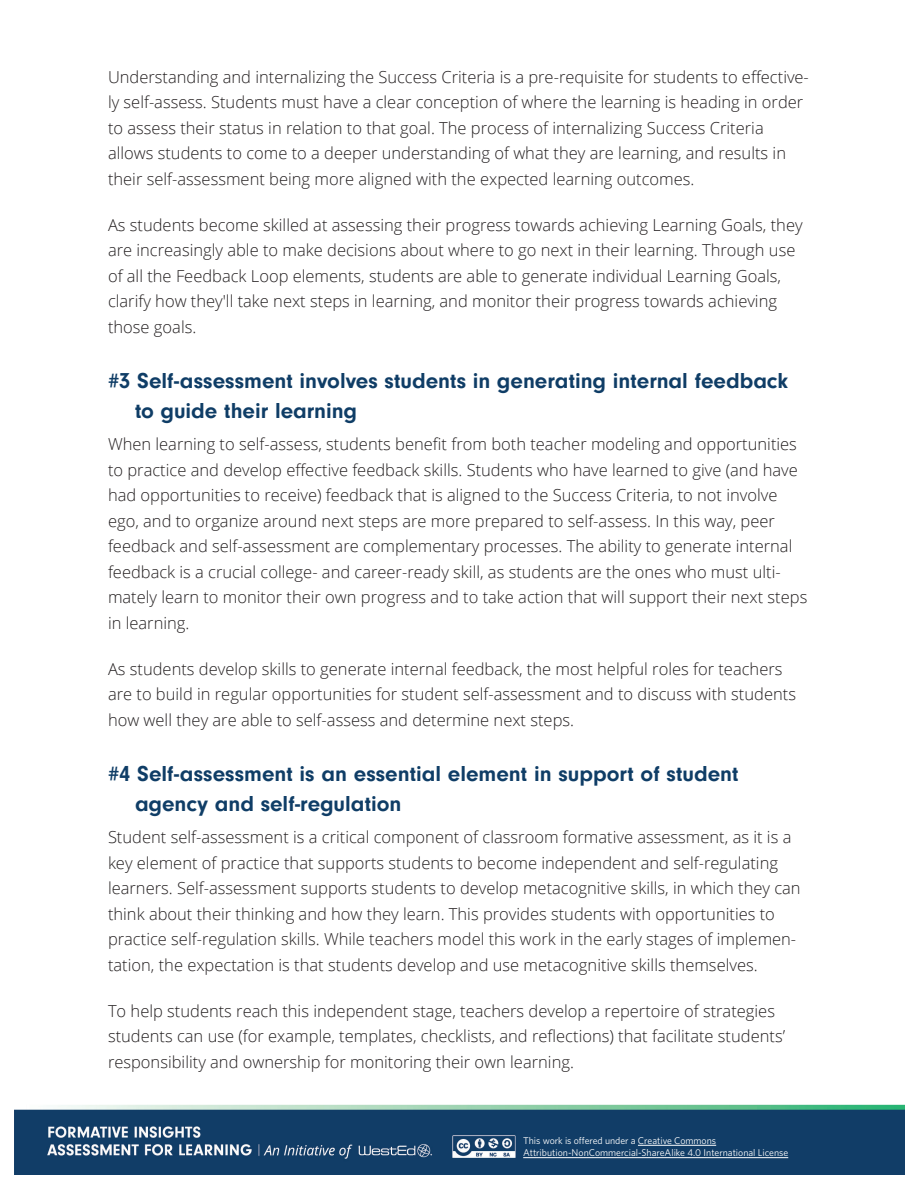
<style>
.page{position:relative;width:918px;height:1188px;background:#fff}
.page>*{position:absolute;margin:0;border:0;box-sizing:border-box;transform-origin:0 0}
.t1{font:700 22.5px/30px "Neuzeit Gro";color:#0f3d66}
.t2{font:300 16.5px/25.5px "Open Sans";color:#231f20}
.t3{font:9.75px/12.3px "Whitney HTF";color:#fff}
</style>
<div class="page">
<img style="left:14px;top:1105px;width:890px;height:69px">
<hr style="left:638px;top:1145px;width:78px;height:1px;background:#fff">
<hr style="left:523px;top:1157px;width:265px;height:1px;background:#fff">
<p class="t2" style="left:108px;top:64px;width:702px">Understanding and internalizing the Success Criteria is a pre-requisite for students to effective&shy;ly self-assess. Students must have a clear conception of where the learning is heading in order to assess their status in relation to that goal. The process of internalizing Success Criteria allows students to come to a deeper understanding of what they are learning, and results in their self-assessment being more aligned with the expected learning outcomes.</p>
<p class="t2" style="left:108px;top:211px;width:696px">As students become skilled at assessing their progress towards achieving Learning Goals, they are increasingly able to make decisions about where to go next in their learning. Through use of all the Feedback Loop elements, students are able to generate individual Learning Goals, clarify how they'll take next steps in learning, and monitor their progress towards achieving those goals.</p>
<h1 class="t1" style="left:135px;top:366px;width:655px;text-indent:-27px">#3 Self-assessment involves students in generating internal feedback to guide their learning</h1>
<p class="t2" style="left:108px;top:431px;width:701px">When learning to self-assess, students benefit from both teacher modeling and opportunities to practice and develop effective feedback skills. Students who have learned to give (and have had opportunities to receive) feedback that is aligned to the Success Criteria, to not involve ego, and to organize around next steps are more prepared to self-assess. In this way, peer feedback and self-assessment are complementary processes. The ability to generate internal feedback is a crucial college- and career-ready skill, as students are the ones who must ulti&shy;mately learn to monitor their own progress and to take action that will support their next steps in learning.</p>
<p class="t2" style="left:108px;top:655px;width:690px">As students develop skills to generate internal feedback, the most helpful roles for teachers are to build in regular opportunities for student self-assessment and to discuss with students how well they are able to self-assess and determine next steps.</p>
<h1 class="t1" style="left:135px;top:759px;width:605px;text-indent:-27px">#4 Self-assessment is an essential element in support of student agency and self-regulation</h1>
<p class="t2" style="left:108px;top:824px;width:694px">Student self-assessment is a critical component of classroom formative assessment, as it is a key element of practice that supports students to become independent and self-regulating learners. Self-assessment supports students to develop metacognitive skills, in which they can think about their thinking and how they learn. This provides students with opportunities to practice self-regulation skills. While teachers model this work in the early stages of implemen&shy;tation, the expectation is that students develop and use metacognitive skills themselves.</p>
<p class="t2" style="left:108px;top:997px;width:679px">To help students reach this independent stage, teachers develop a repertoire of strategies students can use (for example, templates, checklists, and reflections) that facilitate students’ responsibility and ownership for monitoring their own learning.</p>
<p class="t3" style="left:523px;top:1134px;width:267px">This work is offered under a Creative Commons<br>Attribution-NonCommercial-ShareAlike 4.0 International License</p>
</div>
